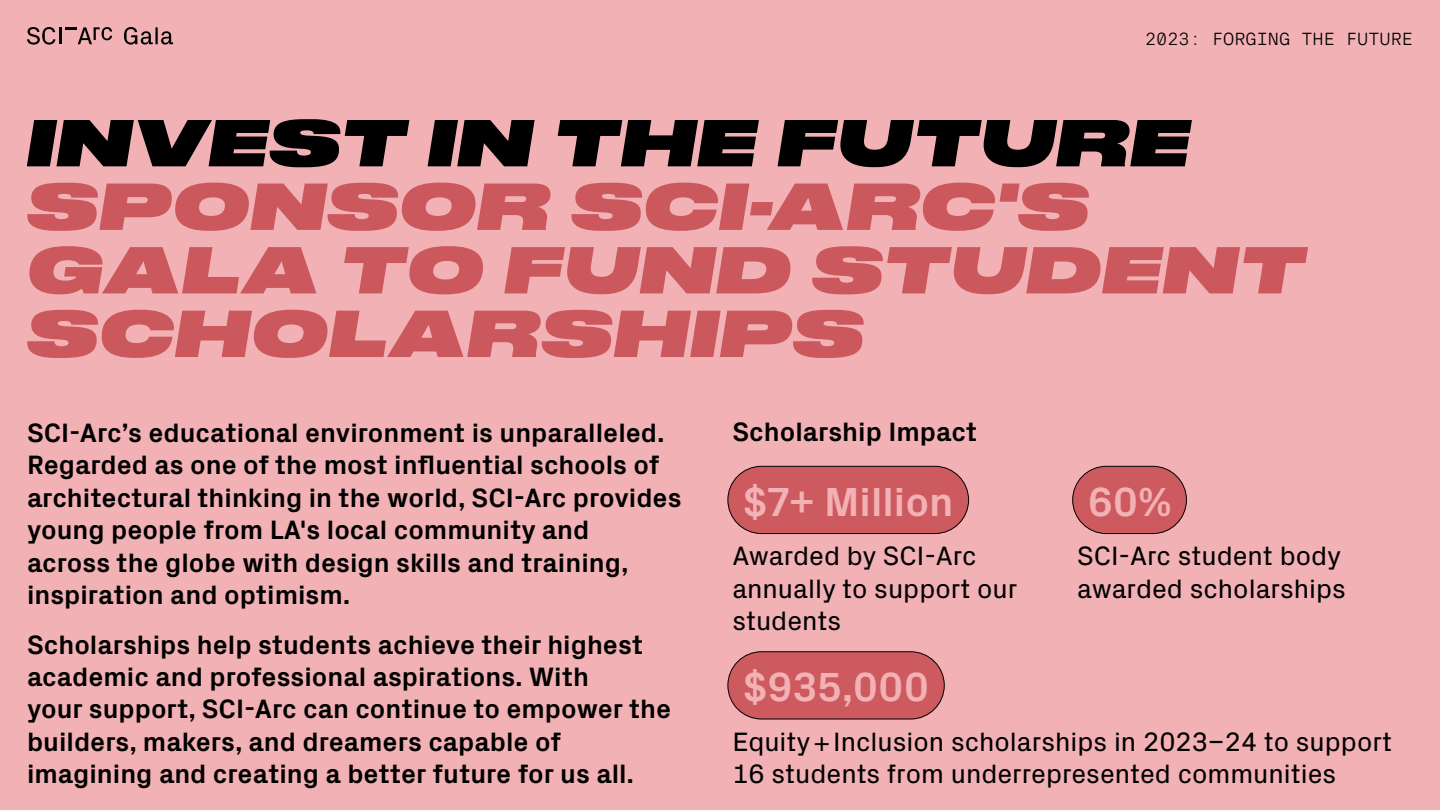
<style>
.page{position:relative;width:1440px;height:810px;background:#f2b1b5}
.page>*{position:absolute;margin:0;border:0;box-sizing:border-box;transform-origin:0 0}
.t1{font:italic 62.32px/63.5px "Druk Wide Super";letter-spacing:.045em;color:#cb585d}
.t2{font:italic 62.32px "Druk Wide Super";letter-spacing:.045em;color:#000}
.t3{font:700 41.25px "Px Grotesk";color:#f2b1b5}
.t4{font:700 27px/32.4px "Px Grotesk";color:#000}
.t5{font:27px/32.4px "Px Grotesk";color:#000}
.t6{font:300 18px "Px Grotesk Mono";color:#000}
</style>
<div class="page">
<svg style="left:27px;top:27px;width:85px;height:18px"></svg>
<svg style="left:124px;top:27px;width:49px;height:18px"></svg>
<div style="left:728px;top:466px;width:241px;height:68px;background:#cd5a5f;border-radius:34px"></div>
<div style="left:728px;top:466px;width:241px;height:68px;border:1px solid #000;border-radius:34px"></div>
<div style="left:1073px;top:466px;width:113px;height:68px;background:#cd5a5f;border-radius:34px"></div>
<div style="left:1072px;top:466px;width:115px;height:68px;border:1px solid #000;border-radius:34px"></div>
<div style="left:728px;top:652px;width:216px;height:67px;background:#cd5a5f;border-radius:34px"></div>
<div style="left:728px;top:652px;width:216px;height:67px;border:1px solid #000;border-radius:34px"></div>
<p class="t6" style="left:1145px;top:26px;width:269px">2023: FORGING THE FUTURE</p>
<h1 class="t2" style="left:28px;top:91px;width:1163px">INVEST IN THE FUTURE</h1>
<h1 class="t1" style="left:28px;top:171px;width:1278px">SPONSOR SCI-ARC'S<br>GALA TO FUND STUDENT<br>SCHOLARSHIPS</h1>
<p class="t4" style="left:27px;top:415px;width:656px">SCI-Arc’s educational environment is unparalleled.<br>Regarded as one of the most influential schools of architectural thinking in the world, SCI-Arc provides young people from LA's local community and<br>across the globe with design skills and training, inspiration and optimism.</p>
<p class="t4" style="left:27px;top:627px;width:646px">Scholarships help students achieve their highest academic and professional aspirations. With<br>your support, SCI-Arc can continue to empower the builders, makers, and dreamers capable of imagining and creating a better future for us all.</p>
<p class="t4" style="left:732px;top:415px;width:246px">Scholarship Impact</p>
<h2 class="t3" style="left:743px;top:473px;width:212px">$7+ Million</h2>
<p class="t5" style="left:732px;top:538px;width:287px">Awarded by SCI-Arc annually to support our students</p>
<h2 class="t3" style="left:1088px;top:473px;width:85px">60%</h2>
<p class="t5" style="left:1077px;top:538px;width:270px">SCI-Arc student body awarded scholarships</p>
<h2 class="t3" style="left:743px;top:658px;width:188px">$935,000</h2>
<p class="t5" style="left:732px;top:723px;width:661px">Equity + Inclusion scholarships in 2023–24 to support<br>16 students from underrepresented communities</p>
</div>
